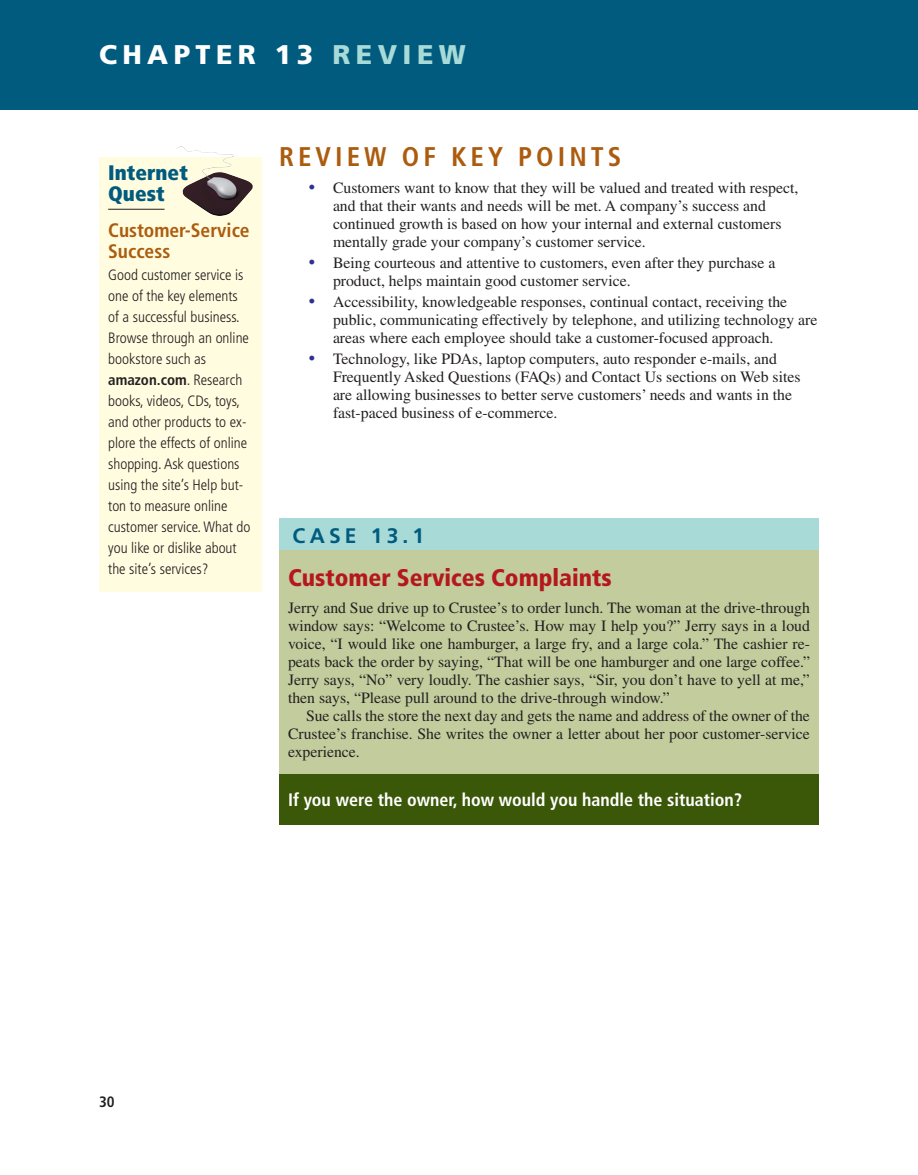
<style>
.page{position:relative;width:918px;height:1175px;background:#fff}
.page>*{position:absolute;margin:0;border:0;box-sizing:border-box;transform-origin:0 0}
.t1{font:700 condensed 27px "Frutiger";letter-spacing:.15em;color:#ac5c0e}
.t2{font:900 27px "Frutiger";letter-spacing:.2em;color:#fff}
.t3{font:900 condensed 24px "Frutiger";color:#b4181d}
.t4{font:900 condensed 21px/21px "Frutiger";color:#005b7f}
.t5{font:700 21px "Frutiger";letter-spacing:.2em;color:#005b7f}
.t6{font:700 condensed 19.5px/21px "Frutiger";color:#ac5c0e}
.t7{font:700 condensed 18px "Frutiger";color:#fff}
.t8{font:15.75px/18px "Times";color:#231f20}
.t9{font:300 condensed 15px/21px "Frutiger";color:#231f20}
.t10{font:700 condensed 15px "Frutiger";color:#231f20}
.s1{color:#a8dbd8}
.s2{font-weight:700}
.s3{font-size:18px;color:#2e3092}
</style>
<div class="page">
<div style="left:0;top:0;width:918px;height:109px;background:#005b7f"></div>
<div style="left:100px;top:157px;width:162px;height:435px;background:#fffce0"></div>
<hr style="left:108px;top:209px;width:57px;height:1px;background:#231f20">
<img style="left:177px;top:146px;width:76px;height:70px">
<div style="left:279px;top:550px;width:540px;height:224px;background:#c3cc9d"></div>
<div style="left:279px;top:518px;width:540px;height:32px;background:#a8dbd8"></div>
<div style="left:279px;top:773px;width:540px;height:51px;background:#3a5808"></div>
<h1 class="t2" style="left:99px;top:44px;width:368px">CHAPTER 13 <span class="s1">REVIEW</span></h1>
<h3 class="t4" style="left:108px;top:163px;width:81px">Internet<br>Quest</h3>
<p class="t6" style="left:108px;top:221px;width:143px">Customer-Service<br>Success</p>
<p class="t9" style="left:108px;top:266px;width:144px">Good customer service is one of the key elements of a successful business.<br>Browse through an online bookstore such as <span class="s2">amazon.com</span>. Research books, videos, CDs, toys, and other products to ex&shy;plore the effects of online shopping. Ask questions using the site’s Help but&shy;ton to measure online customer service. What do you like or dislike about the site’s services?</p>
<h1 class="t1" style="left:279px;top:146px;width:344px">REVIEW OF KEY POINTS</h1>
<p class="t8" style="left:333px;top:180px;width:467px;text-indent:-24px"><span class="s3">•</span> Customers want to know that they will be valued and treated with respect, and that their wants and needs will be met. A company’s success and continued growth is based on how your internal and external customers mentally grade your company’s customer service.</p>
<p class="t8" style="left:333px;top:255px;width:444px;text-indent:-24px"><span class="s3">•</span> Being courteous and attentive to customers, even after they purchase a product, helps maintain good customer service.</p>
<p class="t8" style="left:333px;top:294px;width:486px;text-indent:-24px"><span class="s3">•</span> Accessibility, knowledgeable responses, continual contact, receiving the public, communicating effectively by telephone, and utilizing technology are areas where each employee should take a customer-focused approach.</p>
<p class="t8" style="left:333px;top:351px;width:469px;text-indent:-24px"><span class="s3">•</span> Technology, like PDAs, laptop computers, auto responder e-mails, and Frequently Asked Questions (FAQs) and Contact Us sections on Web sites are allowing businesses to better serve customers’ needs and wants in the fast-paced business of e-commerce.</p>
<h3 class="t5" style="left:293px;top:527px;width:133px">CASE 13.1</h3>
<h2 class="t3" style="left:288px;top:567px;width:325px">Customer Services Complaints</h2>
<p class="t8" style="left:288px;top:600px;width:524px;text-align:justify">Jerry and Sue drive up to Crustee’s to order lunch. The woman at the drive-through window says: “Welcome to Crustee’s. How may I help you?” Jerry says in a loud voice, “I would like one hamburger, a large fry, and a large cola.” The cashier re&shy;peats back the order by saying, “That will be one hamburger and one large coffee.” Jerry says, “No” very loudly. The cashier says, “Sir, you don’t have to yell at me,” then says, “Please pull around to the drive-through window.”</p>
<p class="t8" style="left:288px;top:708px;width:523px;text-align:justify;text-indent:18px">Sue calls the store the next day and gets the name and address of the owner of the Crustee’s franchise. She writes the owner a letter about her poor customer-service experience.</p>
<p class="t7" style="left:288px;top:792px;width:456px">If you were the owner, how would you handle the situation?</p>
<p class="t10" style="left:99px;top:1096px;width:17px">30</p>
</div>
